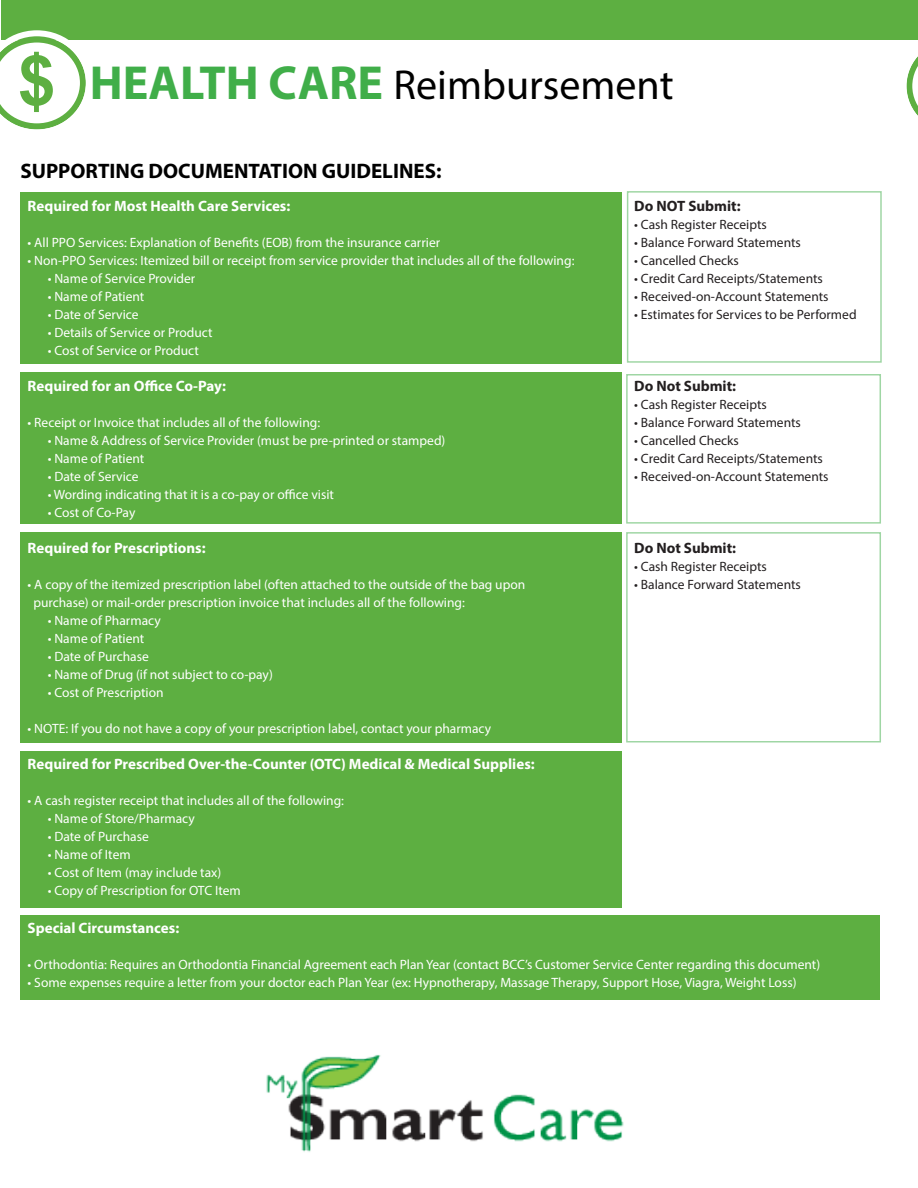
<style>
.page{position:relative;width:918px;height:1188px;background:#fff}
.page>*{position:absolute;margin:0;border:0;box-sizing:border-box;transform-origin:0 0}
.t1{font:700 69px "Arial";color:#5daf41}
.t2{font:42px "Myriad Pro";color:#000}
.account_types{font:700 21px "Myriad Pro";color:#000}
.t3{font:700 15px "Myriad Pro";color:#fff}
.t4{font:700 15px "Myriad Pro";color:#231f20}
.t5{font:13.5px/18px "Myriad Pro";color:#fff}
.t6{font:13.5px "Myriad Pro";color:#231f20}
.s1{font-weight:700;font-size:48px;color:#40ae49}
</style>
<div class="page">
<div style="left:20px;top:916px;width:860px;height:84px;background:#5daf41"></div>
<div style="left:20px;top:193px;width:602px;height:171px;background:#5daf41"></div>
<div style="left:20px;top:373px;width:602px;height:151px;background:#5daf41"></div>
<div style="left:20px;top:532px;width:602px;height:210px;background:#5daf41"></div>
<div style="left:20px;top:751px;width:601px;height:157px;background:#5daf41"></div>
<img style="left:266px;top:1055px;width:358px;height:97px">
<div style="left:1px;top:0;width:917px;height:39px;background:#5daf41"></div>
<svg style="left:0;top:30px;width:92px;height:100px"></svg>
<svg style="left:901px;top:39px;width:17px;height:77px"></svg>
<p class="t1" style="left:18px;top:35px;width:40px">$</p>
<p class="t2" style="left:90px;top:59px;width:585px"><span class="s1">HEALTH CARE</span> Reimbursement</p>
<p class="account_types" style="left:20px;top:157px;width:423px">SUPPORTING DOCUMENTATION GUIDELINES:</p>
<p class="t3" style="left:28px;top:196px;width:264px">Required for Most Health Care Services:</p>
<p class="t5" style="left:28px;top:233px;width:414px">• All PPO Services: Explanation of Benefits (EOB) from the insurance carrier</p>
<p class="t5" style="left:28px;top:251px;width:548px">• Non-PPO Services: Itemized bill or receipt from service provider that includes all of the following:</p>
<p class="t5" style="left:48px;top:269px;width:149px">• Name of Service Provider</p>
<p class="t5" style="left:48px;top:287px;width:98px">• Name of Patient</p>
<p class="t5" style="left:48px;top:305px;width:92px">• Date of Service</p>
<p class="t5" style="left:48px;top:323px;width:166px">• Details of Service or Product</p>
<p class="t5" style="left:48px;top:341px;width:153px">• Cost of Service or Product</p>
<p class="t3" style="left:28px;top:376px;width:200px">Required for an Office Co-Pay:</p>
<p class="t5" style="left:28px;top:413px;width:294px">• Receipt or Invoice that includes all of the following:</p>
<p class="t5" style="left:48px;top:431px;width:399px">• Name &amp; Address of Service Provider (must be pre-printed or stamped)</p>
<p class="t5" style="left:48px;top:449px;width:98px">• Name of Patient</p>
<p class="t5" style="left:48px;top:467px;width:92px">• Date of Service</p>
<p class="t5" style="left:48px;top:485px;width:288px">• Wording indicating that it is a co-pay or office visit</p>
<p class="t5" style="left:48px;top:503px;width:89px">• Cost of Co-Pay</p>
<p class="t3" style="left:28px;top:538px;width:180px">Required for Prescriptions:</p>
<p class="t5" style="left:33px;top:575px;width:493px;text-indent:-6px">• A copy of the itemized prescription label (often attached to the outside of the bag upon purchase) or mail-order prescription invoice that includes all of the following:</p>
<p class="t5" style="left:48px;top:611px;width:115px">• Name of Pharmacy</p>
<p class="t5" style="left:48px;top:629px;width:98px">• Name of Patient</p>
<p class="t5" style="left:48px;top:647px;width:103px">• Date of Purchase</p>
<p class="t5" style="left:48px;top:665px;width:227px">• Name of Drug (if not subject to co-pay)</p>
<p class="t5" style="left:48px;top:683px;width:117px">• Cost of Prescription</p>
<p class="t5" style="left:28px;top:719px;width:465px">• NOTE: If you do not have a copy of your prescription label, contact your pharmacy</p>
<p class="t3" style="left:28px;top:754px;width:509px">Required for Prescribed Over-the-Counter (OTC) Medical &amp; Medical Supplies:</p>
<p class="t5" style="left:28px;top:791px;width:318px">• A cash register receipt that includes all of the following:</p>
<p class="t5" style="left:48px;top:809px;width:149px">• Name of Store/Pharmacy</p>
<p class="t5" style="left:48px;top:827px;width:103px">• Date of Purchase</p>
<p class="t5" style="left:48px;top:845px;width:85px">• Name of Item</p>
<p class="t5" style="left:48px;top:863px;width:175px">• Cost of Item (may include tax)</p>
<p class="t5" style="left:48px;top:881px;width:195px">• Copy of Prescription for OTC Item</p>
<p class="t4" style="left:634px;top:196px;width:108px">Do NOT Submit:</p>
<p class="t6" style="left:634px;top:216px;width:134px">• Cash Register Receipts</p>
<p class="t6" style="left:634px;top:234px;width:168px">• Balance Forward Statements</p>
<p class="t6" style="left:634px;top:252px;width:106px">• Cancelled Checks</p>
<p class="t6" style="left:634px;top:270px;width:190px">• Credit Card Receipts/Statements</p>
<p class="t6" style="left:634px;top:288px;width:196px">• Received-on-Account Statements</p>
<p class="t6" style="left:634px;top:306px;width:224px">• Estimates for Services to be Performed</p>
<p class="t4" style="left:634px;top:376px;width:103px">Do Not Submit:</p>
<p class="t6" style="left:634px;top:396px;width:134px">• Cash Register Receipts</p>
<p class="t6" style="left:634px;top:414px;width:168px">• Balance Forward Statements</p>
<p class="t6" style="left:634px;top:432px;width:106px">• Cancelled Checks</p>
<p class="t6" style="left:634px;top:450px;width:190px">• Credit Card Receipts/Statements</p>
<p class="t6" style="left:634px;top:468px;width:196px">• Received-on-Account Statements</p>
<p class="t4" style="left:634px;top:538px;width:103px">Do Not Submit:</p>
<p class="t6" style="left:634px;top:558px;width:134px">• Cash Register Receipts</p>
<p class="t6" style="left:634px;top:576px;width:168px">• Balance Forward Statements</p>
<p class="t3" style="left:28px;top:919px;width:153px">Special Circumstances:</p>
<p class="t5" style="left:28px;top:956px;width:794px">• Orthodontia: Requires an Orthodontia Financial Agreement each Plan Year (contact BCC’s Customer Service Center regarding this document)</p>
<p class="t5" style="left:28px;top:974px;width:770px">• Some expenses require a letter from your doctor each Plan Year (ex: Hypnotherapy, Massage Therapy, Support Hose, Viagra, Weight Loss)</p>
</div>
